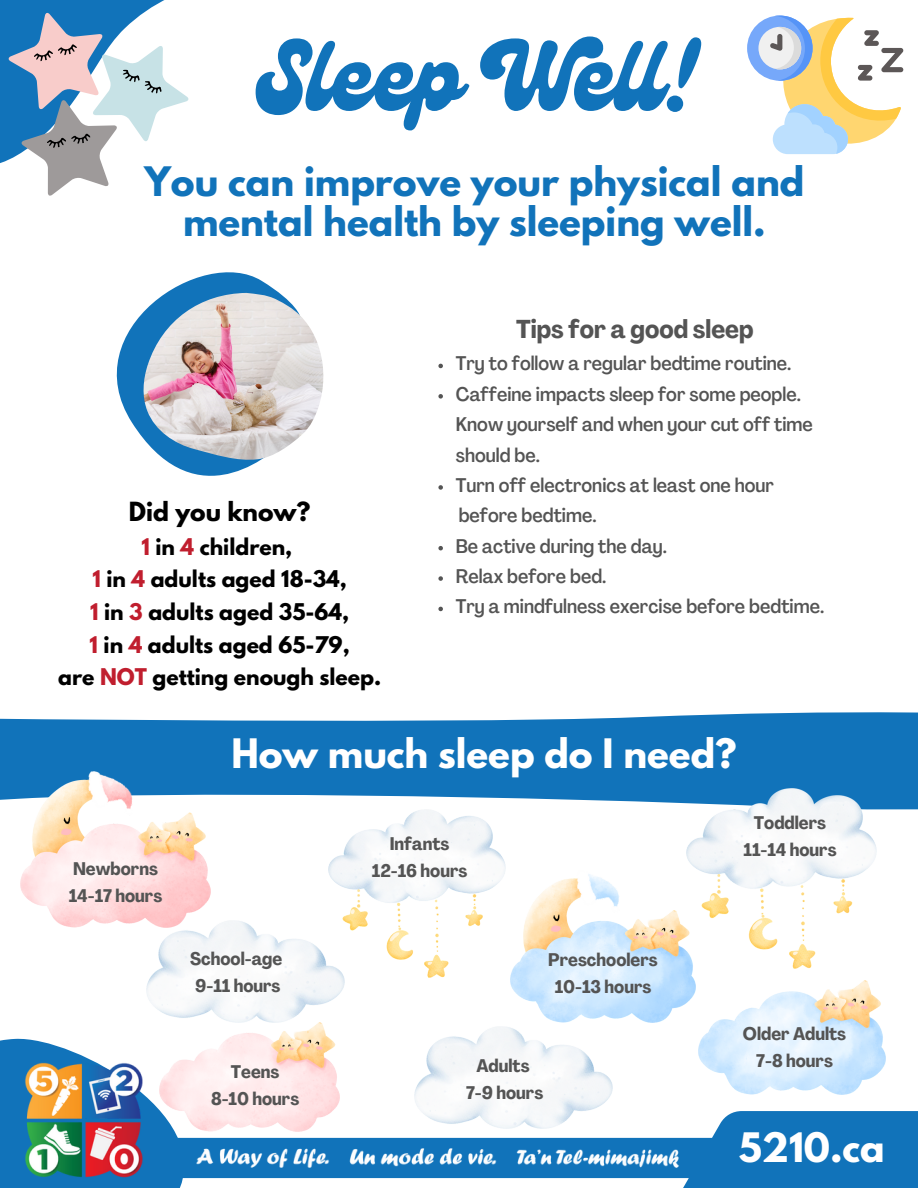
<style>
.page{position:relative;width:918px;height:1188px;background:#fff}
.page>*{position:absolute;margin:0;border:0;box-sizing:border-box;transform-origin:0 0}
.t1{font:97.5px "Genty";color:#1173ba}
.t2{font:700 36px/39.3px "League Spartan";color:#1173ba;text-align:center}
.t3{font:700 36px "League Spartan";color:#fff}
.t4{font:700 condensed 25.5px "Agrandir";color:#545454}
.t5{font:700 23.4px "League Spartan";color:#000}
.t6{font:700 20.4px "League Spartan";color:#000}
.t7{font:500 condensed 19.5px/30.3px "Agrandir";color:#545454}
.t8{font:700 condensed 18px "Agrandir";color:#545454}
.s1{color:#c01e2e}
</style>
<div class="page">
<svg style="left:0;top:0;width:189px;height:163px;fill:#1173ba"></svg>
<svg style="left:683px;top:1111px;width:235px;height:77px;background:#207cbe"></svg>
<svg style="left:0;top:1038px;width:183px;height:150px;fill:#1173ba"></svg>
<svg style="left:0;top:712px;width:918px;height:98px;background:#3487c4"></svg>
<img style="left:9px;top:1044px;width:150px;height:144px">
<img style="left:130px;top:1137px;width:617px;height:43px">
<svg style="left:9px;top:13px;width:179px;height:183px"></svg>
<svg style="left:747px;top:16px;width:156px;height:138px"></svg>
<svg style="left:116px;top:272px;width:164px;height:204px"></svg>
<img style="left:142px;top:293px;width:182px;height:167px">
<img style="left:328px;top:809px;width:177px;height:168px">
<img style="left:21px;top:771px;width:190px;height:157px">
<img style="left:698px;top:980px;width:187px;height:114px">
<img style="left:159px;top:1023px;width:180px;height:109px">
<img style="left:510px;top:874px;width:186px;height:148px">
<img style="left:686px;top:788px;width:190px;height:180px">
<img style="left:146px;top:920px;width:198px;height:103px">
<img style="left:414px;top:1027px;width:198px;height:102px">
<svg style="left:438px;top:364px;width:5px;height:4px"></svg>
<svg style="left:438px;top:394px;width:5px;height:5px"></svg>
<svg style="left:438px;top:485px;width:5px;height:5px"></svg>
<svg style="left:438px;top:546px;width:5px;height:4px"></svg>
<svg style="left:438px;top:576px;width:5px;height:5px"></svg>
<svg style="left:438px;top:607px;width:5px;height:4px"></svg>
<p class="t1" style="left:256px;top:20px;width:438px">Sleep Well!</p>
<p class="t2" style="left:144px;top:167px;width:661px">You can improve your physical and mental health by sleeping well.</p>
<p class="t4" style="left:516px;top:319px;width:239px">Tips for a good sleep</p>
<p class="t5" style="left:129px;top:500px;width:183px">Did you know?</p>
<p class="t6" style="left:141px;top:536px;width:153px"><span class="s1">1</span> in <span class="s1">4</span> children,</p>
<p class="t6" style="left:92px;top:569px;width:256px"><span class="s1">1</span> in <span class="s1">4</span> adults aged 18-34,</p>
<p class="t6" style="left:90px;top:602px;width:261px"><span class="s1">1</span> in <span class="s1">3</span> adults aged 35-64,</p>
<p class="t6" style="left:90px;top:634px;width:262px"><span class="s1">1</span> in <span class="s1">4</span> adults aged 65-79,</p>
<p class="t6" style="left:58px;top:667px;width:325px">are <span class="s1">NOT</span> getting enough sleep.</p>
<p class="t7" style="left:456px;top:350px;width:337px">Try to follow a regular bedtime routine.</p>
<p class="t7" style="left:456px;top:381px;width:359px">Caffeine impacts sleep for some people.<br>Know yourself and when your cut off time should be.</p>
<p class="t7" style="left:456px;top:472px;width:320px">Turn off electronics at least one hour</p>
<p class="t7" style="left:459px;top:502px;width:139px">before bedtime.</p>
<p class="t7" style="left:456px;top:533px;width:213px">Be active during the day.</p>
<p class="t7" style="left:456px;top:563px;width:152px">Relax before bed.</p>
<p class="t7" style="left:456px;top:593px;width:370px">Try a mindfulness exercise before bedtime.</p>
<p class="t8" style="left:73px;top:862px;width:86px">Newborns</p>
<p class="t8" style="left:69px;top:889px;width:95px">14-17 hours</p>
<p class="t3" style="left:231px;top:735px;width:507px">How much sleep do I need?</p>
<p class="t8" style="left:390px;top:837px;width:61px">Infants</p>
<p class="t8" style="left:372px;top:864px;width:97px">12-16 hours</p>
<p class="t8" style="left:754px;top:816px;width:74px">Toddlers</p>
<p class="t8" style="left:744px;top:843px;width:95px">11-14 hours</p>
<p class="t8" style="left:190px;top:951px;width:94px">School-age</p>
<p class="t8" style="left:195px;top:978px;width:87px">9-11 hours</p>
<p class="t8" style="left:548px;top:952px;width:111px">Preschoolers</p>
<p class="t8" style="left:555px;top:979px;width:98px">10-13 hours</p>
<p class="t8" style="left:231px;top:1064px;width:50px">Teens</p>
<p class="t8" style="left:211px;top:1091px;width:90px">8-10 hours</p>
<p class="t8" style="left:476px;top:1058px;width:55px">Adults</p>
<p class="t8" style="left:466px;top:1085px;width:79px">7-9 hours</p>
<p class="t8" style="left:743px;top:1027px;width:105px">Older Adults</p>
<p class="t8" style="left:756px;top:1054px;width:78px">7-8 hours</p>
<p class="t3" style="left:739px;top:1130px;width:147px">5210.ca</p>
</div>
